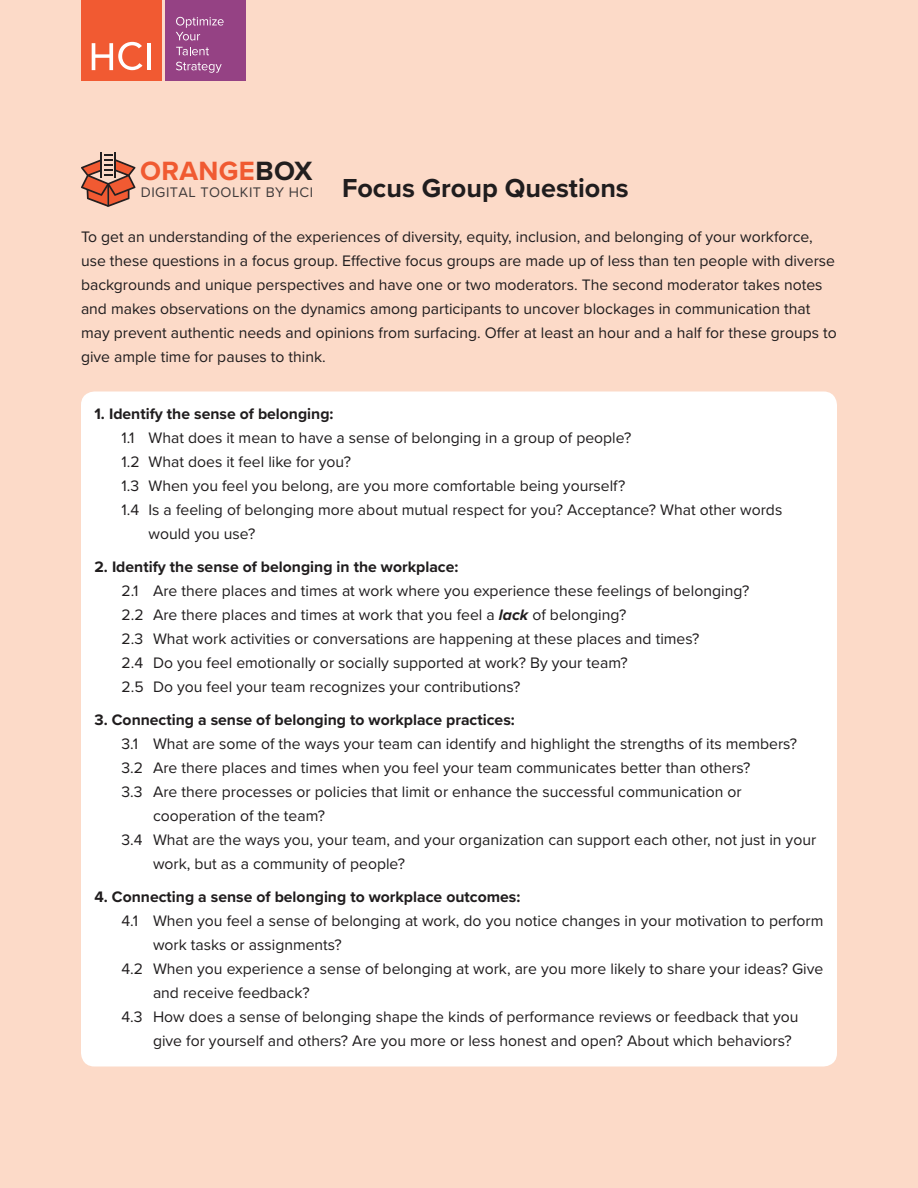
<style>
.page{position:relative;width:918px;height:1188px;background:#fcdac8}
.page>*{position:absolute;margin:0;border:0;box-sizing:border-box;transform-origin:0 0}
.t1{font:700 27.45px "Proxima Nova";letter-spacing:.01em;color:#f05a31}
.t2{font:700 27px "Proxima Nova";color:#201d1e}
.List_Paragraph{font:15.75px/24px "Proxima Nova";color:#201d1e}
.List_Paragraph-2{font:700 15.75px "Proxima Nova";color:#201d1e}
.t3{font:14.4px "Proxima Nova";letter-spacing:.03em;color:#413c3c}
.s1{color:#221f1f}
.s2{font-weight:700;font-style:italic}
</style>
<div class="page">
<svg style="left:81px;top:152px;width:54px;height:55px"></svg>
<div style="left:165px;top:0;width:81px;height:81px;background:#954284"></div>
<div style="left:81px;top:0;width:81px;height:81px;background:#f15a32"></div>
<svg style="left:92px;top:42px;width:50px;height:28px"></svg>
<hr style="left:147px;top:43px;width:4px;height:27px;background:#fff">
<svg style="left:176px;top:17px;width:48px;height:56px"></svg>
<div style="left:81px;top:392px;width:756px;height:674px;background:#fff;border-radius:14px"></div>
<p class="t1" style="left:140px;top:151px;width:174px">ORANGE<span class="s1">BOX</span></p>
<p class="t2" style="left:342px;top:168px;width:288px">Focus Group Questions</p>
<p class="List_Paragraph" style="left:81px;top:224px;width:757px">To get an understanding of the experiences of diversity, equity, inclusion, and belonging of your workforce, use these questions in a focus group. Effective focus groups are made up of less than ten people with diverse backgrounds and unique perspectives and have one or two moderators. The second moderator takes notes and makes observations on the dynamics among participants to uncover blockages in communication that may prevent authentic needs and opinions from surfacing. Offer at least an hour and a half for these groups to give ample time for pauses to think.</p>
<p class="t3" style="left:141px;top:182px;width:174px">DIGITAL TOOLKIT BY HCI</p>
<p class="List_Paragraph-2" style="left:94px;top:402px;width:241px">1. Identify the sense of belonging:</p>
<p class="List_Paragraph" style="left:122px;top:425px;width:511px">1.1 What does it mean to have a sense of belonging in a group of people?</p>
<p class="List_Paragraph" style="left:122px;top:449px;width:231px">1.2 What does it feel like for you?</p>
<p class="List_Paragraph" style="left:122px;top:473px;width:505px">1.3 When you feel you belong, are you more comfortable being yourself?</p>
<p class="List_Paragraph" style="left:148px;top:497px;width:635px;text-indent:-27px">1.4 Is a feeling of belonging more about mutual respect for you? Acceptance? What other words would you use?</p>
<p class="List_Paragraph-2" style="left:94px;top:555px;width:365px">2. Identify the sense of belonging in the workplace:</p>
<p class="List_Paragraph" style="left:122px;top:578px;width:629px">2.1 Are there places and times at work where you experience these feelings of belonging?</p>
<p class="List_Paragraph" style="left:122px;top:602px;width:506px">2.2 Are there places and times at work that you feel a <span class="s2">lack</span> of belonging?</p>
<p class="List_Paragraph" style="left:122px;top:626px;width:579px">2.3 What work activities or conversations are happening at these places and times?</p>
<p class="List_Paragraph" style="left:122px;top:650px;width:508px">2.4 Do you feel emotionally or socially supported at work? By your team?</p>
<p class="List_Paragraph" style="left:122px;top:674px;width:400px">2.5 Do you feel your team recognizes your contributions?</p>
<p class="List_Paragraph-2" style="left:94px;top:708px;width:422px">3. Connecting a sense of belonging to workplace practices:</p>
<p class="List_Paragraph" style="left:122px;top:731px;width:677px">3.1 What are some of the ways your team can identify and highlight the strengths of its members?</p>
<p class="List_Paragraph" style="left:122px;top:755px;width:631px">3.2 Are there places and times when you feel your team communicates better than others?</p>
<p class="List_Paragraph" style="left:153px;top:779px;width:590px;text-indent:-32px">3.3 Are there processes or policies that limit or enhance the successful communication or cooperation of the team?</p>
<p class="List_Paragraph" style="left:153px;top:827px;width:665px;text-indent:-32px">3.4 What are the ways you, your team, and your organization can support each other, not just in your work, but as a community of people?</p>
<p class="List_Paragraph-2" style="left:94px;top:885px;width:427px">4. Connecting a sense of belonging to workplace outcomes:</p>
<p class="List_Paragraph" style="left:153px;top:908px;width:672px;text-indent:-32px">4.1 When you feel a sense of belonging at work, do you notice changes in your motivation to perform work tasks or assignments?</p>
<p class="List_Paragraph" style="left:153px;top:956px;width:672px;text-indent:-32px">4.2 When you experience a sense of belonging at work, are you more likely to share your ideas? Give and receive feedback?</p>
<p class="List_Paragraph" style="left:153px;top:1004px;width:647px;text-indent:-32px">4.3 How does a sense of belonging shape the kinds of performance reviews or feedback that you give for yourself and others? Are you more or less honest and open? About which behaviors?</p>
</div>
